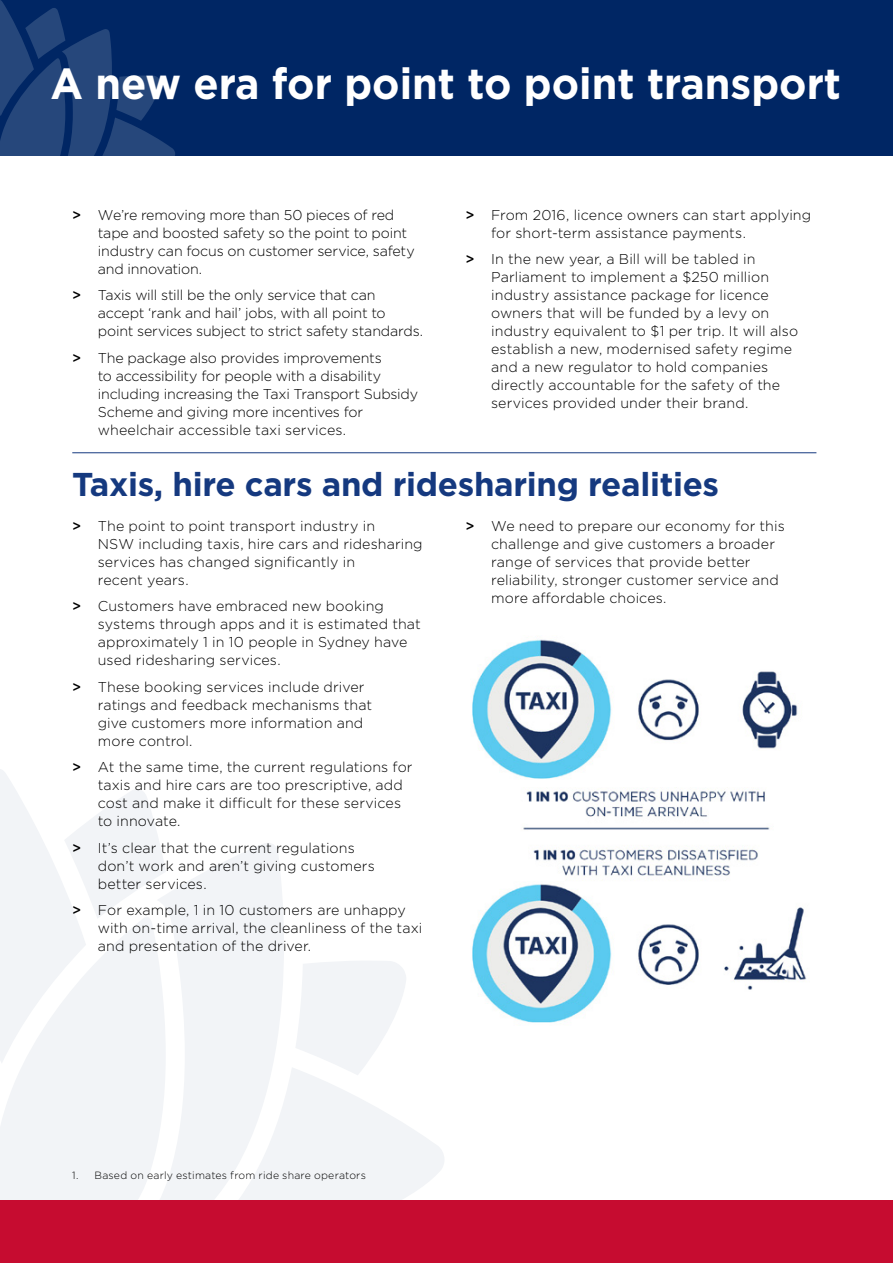
<style>
.page{position:relative;width:893px;height:1263px;background:#fff}
.page>*{position:absolute;margin:0;border:0;box-sizing:border-box;transform-origin:0 0}
.Contents_-_Header{font:700 43.5px "Gotham";color:#fff;scale:.95 1}
.Contents_-_Header-2{font:700 33px "Gotham";letter-spacing:-.01em;color:#15397f}
.t1{font:300 14.25px/18px "Gotham";letter-spacing:.005em;color:#000}
.t2{font:300 14.25px/18px "Gotham";letter-spacing:-.015em;color:#000}
.t3{font:300 10.5px "Gotham";letter-spacing:.02em;color:#000}
.s1{font-weight:500}
</style>
<div class="page">
<div style="left:0;top:1064px;width:117px;height:137px;background:#f2f4f7"></div>
<svg style="left:117px;top:843px;width:167px;height:358px;fill:#f2f4f7"></svg>
<svg style="left:0;top:769px;width:166px;height:295px"></svg>
<svg style="left:296px;top:961px;width:110px;height:106px"></svg>
<svg style="left:184px;top:1067px;width:260px;height:134px;fill:#f2f4f7"></svg>
<div style="left:0;top:0;width:893px;height:156px;background:#002664"></div>
<svg style="left:0;top:0;width:175px;height:156px"></svg>
<hr style="left:72px;top:452px;width:744px;height:1px;background:#15397f">
<img style="left:472px;top:639px;width:335px;height:384px">
<div style="left:0;top:1201px;width:893px;height:62px;background:#c60c30"></div>
<h1 class="Contents_-_Header" style="left:50px;top:55px;width:834px">A new era for point to point transport</h1>
<p class="t2" style="left:98px;top:205px;width:318px;text-indent:-26px"><span class="s1">&gt;</span> We’re removing more than 50 pieces of red tape and boosted safety so the point to point industry can focus on customer service, safety and innovation.</p>
<p class="t2" style="left:98px;top:286px;width:327px;text-indent:-26px"><span class="s1">&gt;</span> Taxis will still be the only service that can accept ‘rank and hail’ jobs, with all point to point services subject to strict safety standards.</p>
<p class="t1" style="left:98px;top:348px;width:322px;text-indent:-26px"><span class="s1">&gt;</span> The package also provides improvements<br>to accessibility for people with a disability including increasing the Taxi Transport Subsidy Scheme and giving more incentives for wheelchair accessible taxi services.</p>
<p class="t1" style="left:491px;top:205px;width:322px;text-indent:-26px"><span class="s1">&gt;</span> From 2016, licence owners can start applying for short-term assistance payments.</p>
<p class="t1" style="left:491px;top:250px;width:308px;text-indent:-26px"><span class="s1">&gt;</span> In the new year, a Bill will be tabled in Parliament to implement a $250 million industry assistance package for licence owners that will be funded by a levy on industry equivalent to $1 per trip. It will also establish a new, modernised safety regime and a new regulator to hold companies directly accountable for the safety of the services provided under their brand.</p>
<h1 class="Contents_-_Header-2" style="left:72px;top:462px;width:648px">Taxis, hire cars and ridesharing realities</h1>
<p class="t1" style="left:98px;top:516px;width:326px;text-indent:-26px"><span class="s1">&gt;</span> The point to point transport industry in<br>NSW including taxis, hire cars and ridesharing services has changed significantly in<br>recent years.</p>
<p class="t1" style="left:98px;top:597px;width:324px;text-indent:-26px"><span class="s1">&gt;</span> Customers have embraced new booking systems through apps and it is estimated that approximately 1 in 10 people in Sydney have used ridesharing services.</p>
<p class="t1" style="left:98px;top:677px;width:276px;text-indent:-26px"><span class="s1">&gt;</span> These booking services include driver ratings and feedback mechanisms that give customers more information and more control.</p>
<p class="t1" style="left:98px;top:758px;width:316px;text-indent:-26px"><span class="s1">&gt;</span> At the same time, the current regulations for taxis and hire cars are too prescriptive, add cost and make it difficult for these services to innovate.</p>
<p class="t1" style="left:98px;top:838px;width:279px;text-indent:-26px"><span class="s1">&gt;</span> It’s clear that the current regulations don’t work and aren’t giving customers better services.</p>
<p class="t1" style="left:98px;top:901px;width:326px;text-indent:-26px"><span class="s1">&gt;</span> For example, 1 in 10 customers are unhappy with on-time arrival, the cleanliness of the taxi and presentation of the driver.</p>
<p class="t1" style="left:491px;top:516px;width:295px;text-indent:-26px"><span class="s1">&gt;</span> We need to prepare our economy for this challenge and give customers a broader range of services that provide better reliability, stronger customer service and more affordable choices.</p>
<p class="t3" style="left:72px;top:1168px;width:295px">1. Based on early estimates from ride share operators</p>
</div>
